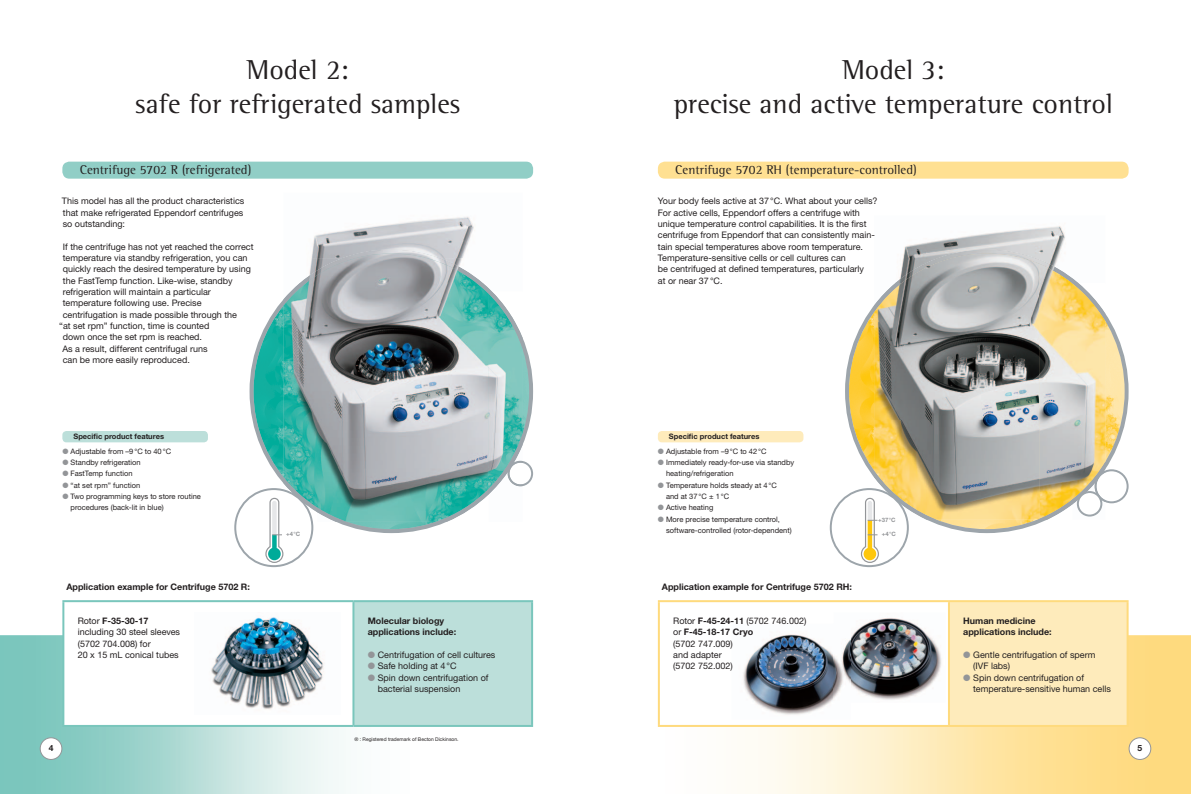
<style>
.page{position:relative;width:1191px;height:794px;background:#fff}
.page>*{position:absolute;margin:0;border:0;box-sizing:border-box;transform-origin:0 0}
.t1{font:28px/34px "EP Rotis Semi Serif";color:#231f20;text-align:center}
.t2{font:13px "EP Rotis Semi Serif";color:#231f20}
.t3{font:9px/11.3px "EP Helvetica";color:#231f20}
.t4{font:700 9px/11.3px "EP Helvetica";color:#231f20}
.t5{font:700 8.5px "EP Helvetica";color:#231f20}
.t6{font:7.5px/14.3px "EP Helvetica";color:#231f20;text-align:center}
.t7{font:700 7.5px "EP Helvetica";color:#231f20}
.t8{font:700 5.9px "Helvetica Neue";color:#939598}
.t9{font:5px "EP Helvetica";color:#231f20}
.s1{font-weight:700}
.s2{color:#939598}
</style>
<div class="page">
<svg style="left:758px;top:635px;width:433px;height:159px;background:#fee6a8"></svg>
<div style="left:658px;top:162px;width:470px;height:17px;background:#ffe092;border-radius:7px"></div>
<div style="left:658px;top:431px;width:145px;height:11px;background:#feebbb;border-radius:4px"></div>
<svg style="left:0;top:635px;width:344px;height:159px;background:#a6d7d1"></svg>
<div style="left:62px;top:162px;width:471px;height:17px;background:#91cec6;border-radius:7px"></div>
<svg style="left:249px;top:300px;width:284px;height:233px"></svg>
<svg style="left:522px;top:461px;width:11px;height:25px"></svg>
<img style="left:312px;top:216px;width:162px;height:33px">
<img style="left:489px;top:495px;width:33px;height:27px">
<img style="left:283px;top:284px;width:205px;height:238px">
<img style="left:488px;top:300px;width:34px;height:133px">
<img style="left:300px;top:249px;width:183px;height:35px">
<img style="left:283px;top:283px;width:23px;height:22px">
<img style="left:477px;top:283px;width:35px;height:35px">
<img style="left:507px;top:317px;width:15px;height:32px">
<img style="left:488px;top:433px;width:34px;height:62px">
<img style="left:283px;top:477px;width:35px;height:35px">
<img style="left:317px;top:507px;width:30px;height:15px">
<img style="left:436px;top:489px;width:53px;height:33px">
<img style="left:507px;top:461px;width:15px;height:25px">
<div style="left:62px;top:431px;width:146px;height:11px;background:#bcdfda;border-radius:4px"></div>
<div style="left:40px;top:738px;width:22px;height:21px;background:#fff;border-radius:50%"></div>
<div style="left:40px;top:737px;width:22px;height:23px;border:1px solid #939598;border-radius:50%"></div>
<div style="left:235px;top:489px;width:77px;height:77px;background:#fff;border-radius:50%"></div>
<svg style="left:265px;top:497px;width:19px;height:66px"></svg>
<div style="left:234px;top:488px;width:79px;height:79px;border:2px solid #9da5ab;border-radius:50%"></div>
<svg style="left:845px;top:305px;width:283px;height:228px"></svg>
<svg style="left:1105px;top:469px;width:23px;height:34px"></svg>
<img style="left:904px;top:226px;width:161px;height:23px">
<img style="left:874px;top:283px;width:165px;height:236px">
<img style="left:1039px;top:283px;width:66px;height:236px">
<img style="left:895px;top:249px;width:183px;height:34px">
<img style="left:874px;top:283px;width:27px;height:29px">
<img style="left:1071px;top:283px;width:34px;height:34px">
<svg style="left:1102px;top:317px;width:3px;height:4px"></svg>
<img style="left:874px;top:470px;width:33px;height:38px">
<img style="left:1072px;top:462px;width:33px;height:42px">
<img style="left:906px;top:503px;width:30px;height:16px">
<img style="left:1037px;top:499px;width:35px;height:20px">
<img style="left:1094px;top:470px;width:11px;height:32px">
<div style="left:1077px;top:492px;width:24px;height:23px;background:#fff;border-radius:50%"></div>
<div style="left:1076px;top:491px;width:26px;height:25px;border:2px solid #9da5ab;border-radius:50%"></div>
<div style="left:1129px;top:738px;width:21px;height:21px;background:#fff;border-radius:50%"></div>
<div style="left:1128px;top:737px;width:23px;height:23px;border:1px solid #939598;border-radius:50%"></div>
<div style="left:830px;top:489px;width:78px;height:77px;background:#fff;border-radius:50%"></div>
<svg style="left:860px;top:497px;width:19px;height:66px"></svg>
<div style="left:829px;top:488px;width:80px;height:79px;border:2px solid #9da5ab;border-radius:50%"></div>
<div style="left:63px;top:601px;width:290px;height:125px;background:#fff"></div>
<div style="left:353px;top:601px;width:179px;height:125px;background:#bcdfda"></div>
<hr style="left:62px;top:600px;width:291px;height:2px;background:#7ac6bc">
<hr style="left:62px;top:602px;width:2px;height:123px;background:#7ac6bc">
<hr style="left:353px;top:600px;width:180px;height:2px;background:#7ac6bc">
<hr style="left:352px;top:602px;width:2px;height:123px;background:#7ac6bc">
<hr style="left:531px;top:602px;width:2px;height:123px;background:#7ac6bc">
<hr style="left:62px;top:725px;width:291px;height:2px;background:#7ac6bc">
<hr style="left:353px;top:725px;width:180px;height:2px;background:#7ac6bc">
<img style="left:211px;top:617px;width:113px;height:93px">
<div style="left:659px;top:601px;width:290px;height:125px;background:#fff"></div>
<div style="left:949px;top:601px;width:178px;height:125px;background:#feebbb"></div>
<hr style="left:658px;top:600px;width:291px;height:2px;background:#feda7d">
<hr style="left:658px;top:602px;width:2px;height:123px;background:#feda7d">
<hr style="left:949px;top:600px;width:179px;height:2px;background:#feda7d">
<hr style="left:948px;top:602px;width:2px;height:123px;background:#feda7d">
<hr style="left:1126px;top:602px;width:2px;height:123px;background:#feda7d">
<hr style="left:658px;top:725px;width:291px;height:2px;background:#feda7d">
<hr style="left:949px;top:725px;width:179px;height:2px;background:#feda7d">
<img style="left:850px;top:618px;width:92px;height:82px">
<img style="left:743px;top:634px;width:90px;height:81px">
<img style="left:833px;top:640px;width:17px;height:60px">
<h1 class="t1" style="left:135px;top:53px;width:326px">Model 2:<br>safe for refrigerated samples</h1>
<h1 class="t1" style="left:673px;top:53px;width:440px">Model 3:<br>precise and active temperature control</h1>
<h2 class="t2" style="left:80px;top:162px;width:173px">Centrifuge 5702 R (refrigerated)</h2>
<p class="t3" style="left:62px;top:195px;width:184px;text-align:justify">This model has all the product characteristics that make refrigerated Eppendorf centrifuges so outstanding:</p>
<p class="t3" style="left:63px;top:241px;width:192px">If the centrifuge has not yet reached the correct</p>
<p class="t3" style="left:63px;top:252px;width:186px">temperature via standby refrigeration, you can</p>
<p class="t3" style="left:63px;top:263px;width:190px">quickly reach the desired temperature by using</p>
<p class="t3" style="left:63px;top:275px;width:171px">the FastTemp function. Like-wise, standby</p>
<p class="t3" style="left:63px;top:286px;width:150px">refrigeration will maintain a particular</p>
<p class="t3" style="left:63px;top:297px;width:140px">temperature following use. Precise</p>
<p class="t3" style="left:63px;top:309px;width:176px">centrifugation is made possible through the</p>
<p class="t3" style="left:59px;top:320px;width:152px">“at set rpm” function, time is counted</p>
<p class="t3" style="left:63px;top:331px;width:141px">down once the set rpm is reached.</p>
<p class="t3" style="left:62px;top:343px;width:147px">As a result, different centrifugal runs</p>
<p class="t3" style="left:63px;top:354px;width:129px">can be more easily reproduced.</p>
<p class="t6" style="left:62px;top:429px;width:110px"><span class="s1">Specific product features<br></span><span class="s2">‡</span> Adjustable from –9 °C to 40 °C</p>
<p class="t6" style="left:62px;top:455px;width:80px"><span class="s2">‡</span> Standby refrigeration</p>
<p class="t6" style="left:62px;top:467px;width:72px"><span class="s2">‡</span> FastTemp function</p>
<p class="t6" style="left:62px;top:478px;width:79px"><span class="s2">‡</span> “at set rpm” function</p>
<p class="t6" style="left:62px;top:489px;width:140px"><span class="s2">‡</span> Two programming keys to store routine</p>
<p class="t6" style="left:71px;top:501px;width:95px">procedures (back-lit in blue)</p>
<p class="t8" style="left:286px;top:530px;width:16px">+4°C</p>
<p class="t4" style="left:66px;top:581px;width:185px">Application example for Centrifuge 5702 R:</p>
<p class="t3" style="left:78px;top:615px;width:104px">Rotor <span class="s1">F-35-30-17 </span>including 30 steel sleeves (5702 704.008) for<br>20 x 15 mL conical tubes</p>
<p class="t4" style="left:368px;top:615px;width:90px">Molecular biology applications include:</p>
<p class="t3" style="left:368px;top:649px;width:129px"><span class="s2">‡</span> Centrifugation of cell cultures</p>
<p class="t3" style="left:368px;top:660px;width:90px"><span class="s2">‡</span> Safe holding at 4°C</p>
<p class="t3" style="left:368px;top:672px;width:122px"><span class="s2">‡</span> Spin down centrifugation of</p>
<p class="t3" style="left:378px;top:683px;width:84px">bacterial suspension</p>
<p class="t9" style="left:354px;top:736px;width:106px">® : Registered trademark of Becton Dickinson.</p>
<h2 class="t2" style="left:675px;top:162px;width:243px">Centrifuge 5702 RH (temperature-controlled)</h2>
<p class="t3" style="left:658px;top:195px;width:221px">Your body feels active at 37 °C. What about your cells?<br>For active cells, Eppendorf offers a centrifuge with unique temperature control capabilities. It is the first centrifuge from Eppendorf that can consistently main&shy;tain special temperatures above room temperature.<br>Temperature-sensitive cells or cell cultures can<br>be centrifuged at defined temperatures, particularly<br>at or near 37 °C.</p>
<p class="t7" style="left:669px;top:432px;width:92px">Specific product features</p>
<p class="t6" style="left:658px;top:444px;width:110px"><span class="s2">‡</span> Adjustable from –9 °C to 42 °C</p>
<p class="t6" style="left:658px;top:455px;width:138px"><span class="s2">‡</span> Immediately ready-for-use via standby</p>
<p class="t6" style="left:666px;top:467px;width:69px">heating/refrigeration</p>
<p class="t6" style="left:658px;top:478px;width:121px"><span class="s2">‡</span> Temperature holds steady at 4 °C</p>
<p class="t6" style="left:666px;top:489px;width:65px">and at 37 °C ± 1 °C</p>
<p class="t6" style="left:658px;top:501px;width:57px"><span class="s2">‡</span> Active heating</p>
<p class="t6" style="left:658px;top:512px;width:124px"><span class="s2">‡</span> More precise temperature control,</p>
<p class="t6" style="left:666px;top:523px;width:127px">software-controlled (rotor-dependent)</p>
<p class="t8" style="left:878px;top:516px;width:19px">+37°C</p>
<p class="t8" style="left:881px;top:530px;width:16px">+4°C</p>
<p class="t4" style="left:662px;top:581px;width:192px">Application example for Centrifuge 5702 RH:</p>
<p class="t3" style="left:673px;top:615px;width:135px">Rotor <span class="s1">F-45-24-11</span> (5702 746.002) or <span class="s1">F-45-18-17 Cryo<br></span>(5702 747.009)<br>and adapter<br>(5702 752.002)</p>
<p class="t4" style="left:963px;top:615px;width:90px">Human medicine applications include:</p>
<p class="t3" style="left:963px;top:649px;width:134px"><span class="s2">‡</span> Gentle centrifugation of sperm</p>
<p class="t3" style="left:973px;top:660px;width:38px">(IVF labs)</p>
<p class="t3" style="left:963px;top:672px;width:122px"><span class="s2">‡</span> Spin down centrifugation of</p>
<p class="t3" style="left:973px;top:683px;width:139px">temperature-sensitive human cells</p>
<p class="t5" style="left:49px;top:743px;width:6px">4</p>
<p class="t5" style="left:1137px;top:743px;width:6px">5</p>
</div>
